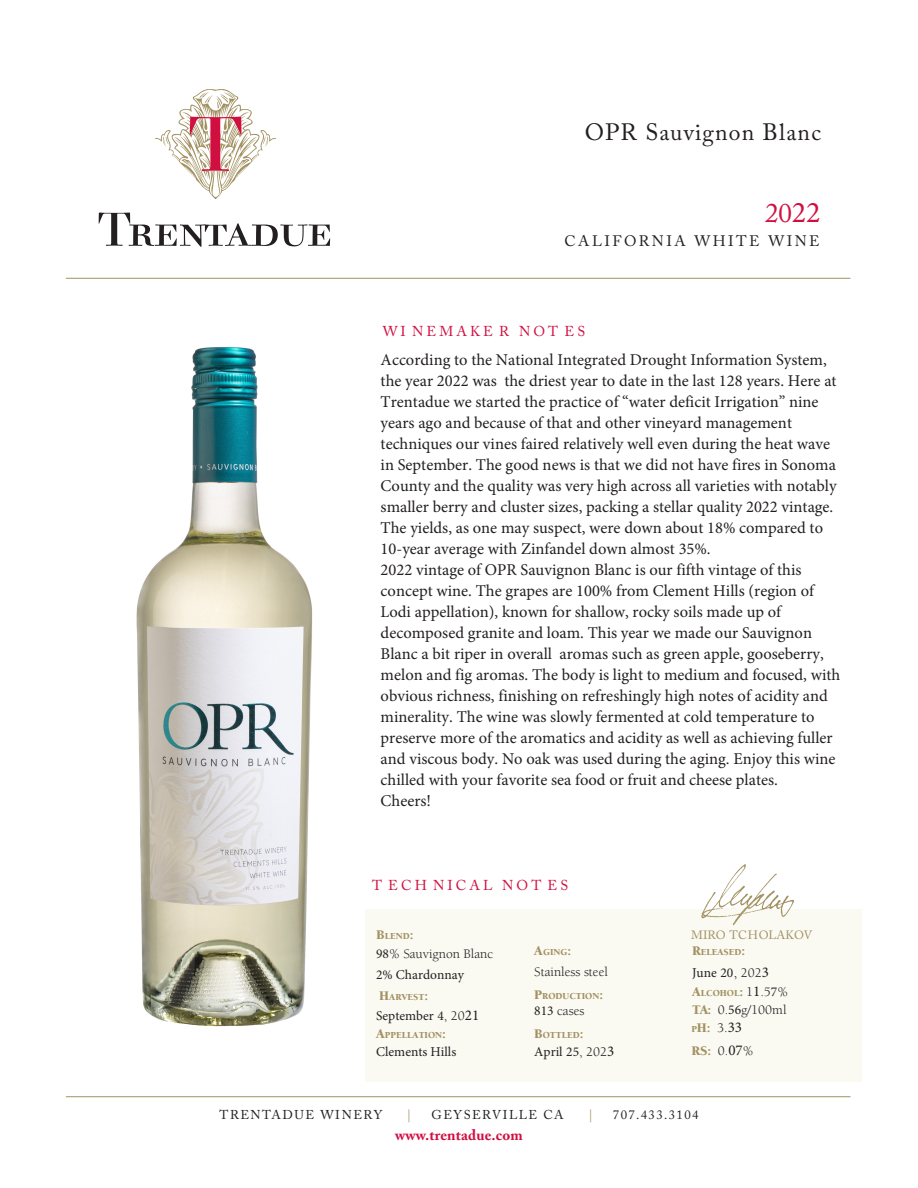
<style>
.page{position:relative;width:918px;height:1188px;background:#fff}
.page>*{position:absolute;margin:0;border:0;box-sizing:border-box;transform-origin:0 0}
.t1{font:26.85px "Adobe Caslon Pro";color:#d10e40}
.t2{font:23.55px "Adobe Caslon Pro";letter-spacing:.05em;color:#231f20}
.t3{font:16.5px/21px "Minion Pro";color:#231f20}
.t4{font:15.15px "Adobe Caslon Pro";letter-spacing:.165em;color:#231f20}
.t5{font:700 15px "Adobe Caslon Pro";letter-spacing:.01em;color:#d10e40}
.t6{font:14.25px "Adobe Caslon Pro";letter-spacing:.215em;color:#d10e40}
.t7{font:13.5px "Minion Pro";color:#231f20}
.t8{font:13.5px/17.9px "Berkeley";color:#231f20}
.t9{font:900 13.5px "Berkeley";color:#a29161}
.t10{font:12.75px "Adobe Caslon Pro";letter-spacing:.11em;color:#231f20}
.t11{font:12.75px "Adobe Caslon Pro";color:#a29161}
.t12{font:12px "Adobe Caslon Pro";color:#a29161}
.t13{font:900 9.45px "Berkeley";color:#a29161}
.s1{font-family:"Minion Pro";font-size:30px}
.s2{font-size:13.5px}
.s3{font-family:"Minion Pro"}
.s4{font-family:"Berkeley"}
.s5{font-size:15px}
.s6{font-family:"Berkeley";font-size:15px}
.s7{font-weight:400;font-size:13.5px;color:#231f20}
.s8{font-family:"Minion Pro";font-weight:400;font-size:15px;color:#231f20}
.s9{font-family:"Minion Pro";font-weight:400;font-size:13.5px;color:#231f20}
.s10{font-weight:900;color:#a29161}
.s11{font-weight:900;font-size:9.45px;color:#a29161}
.s12{font-family:"Minion Pro";font-size:15px}
.s13{font-weight:400;color:#231f20}
</style>
<div class="page">
<hr style="left:66px;top:278px;width:784px;height:1px;background:#a29161">
<hr style="left:66px;top:1096px;width:784px;height:1px;background:#a29161">
<svg style="left:99px;top:213px;width:231px;height:34px"></svg>
<svg style="left:155px;top:89px;width:121px;height:110px"></svg>
<div style="left:365px;top:909px;width:496px;height:173px;background:#faf9f2"></div>
<img style="left:701px;top:864px;width:93px;height:62px">
<img style="left:136px;top:347px;width:177px;height:680px">
<h2 class="t2" style="left:585px;top:118px;width:238px">OPR Sauvignon Blanc</h2>
<h1 class="t1" style="left:765px;top:197px;width:57px">20<span class="s1">22</span></h1>
<p class="t4" style="left:565px;top:232px;width:257px">CALIFORNIA WHITE WINE</p>
<p class="t6" style="left:383px;top:322px;width:204px">WI NEMAKE R NO T ES</p>
<p class="t3" style="left:381px;top:349px;width:461px">According to the National Integrated Drought Information System, the year 2022 was the driest year to date in the last 128 years. Here at Trentadue we started the practice of “water deficit Irrigation” nine years ago and because of that and other vineyard management techniques our vines faired relatively well even during the heat wave in September. The good news is that we did not have fires in Sonoma County and the quality was very high across all varieties with notably smaller berry and cluster sizes, packing a stellar quality 2022 vintage.<br>The yields, as one may suspect, were down about 18% compared to 10-year average with Zinfandel down almost 35%.<br>2022 vintage of OPR Sauvignon Blanc is our fifth vintage of this concept wine. The grapes are 100% from Clement Hills (region of Lodi appellation), known for shallow, rocky soils made up of decomposed granite and loam. This year we made our Sauvignon Blanc a bit riper in overall aromas such as green apple, gooseberry, melon and fig aromas. The body is light to medium and focused, with obvious richness, finishing on refreshingly high notes of acidity and minerality. The wine was slowly fermented at cold temperature to preserve more of the aromatics and acidity as well as achieving fuller and viscous body. No oak was used during the aging. Enjoy this wine chilled with your favorite sea food or fruit and cheese plates.<br>Cheers!</p>
<p class="t6" style="left:372px;top:877px;width:198px">T ECH NICAL NO T ES</p>
<p class="t13" style="left:376px;top:931px;width:39px"><span class="s2">B</span>LEND<span class="s2">:</span></p>
<p class="t8" style="left:376px;top:945px;width:118px"><span class="s3">98</span>% Sauvignon Blanc</p>
<p class="t7" style="left:376px;top:966px;width:89px">2% Chardonnay</p>
<p class="t13" style="left:379px;top:992px;width:50px"><span class="s2">H</span>ARVEST<span class="s2">:</span></p>
<p class="t7" style="left:376px;top:1006px;width:105px">September 4<span class="s4">, 20</span><span class="s5">21</span></p>
<p class="t13" style="left:376px;top:1030px;width:71px"><span class="s2">A</span>PPELLATION<span class="s2">:</span></p>
<p class="t7" style="left:376px;top:1043px;width:82px">Clements Hills</p>
<p class="t13" style="left:534px;top:947px;width:39px"><span class="s2">A</span>GING<span class="s2">:</span></p>
<p class="t8" style="left:534px;top:963px;width:75px">Stainless steel</p>
<p class="t13" style="left:534px;top:991px;width:70px"><span class="s2">P</span>RODUCTION<span class="s2">:</span></p>
<p class="t8" style="left:534px;top:1002px;width:52px"><span class="s3">813</span> cases</p>
<p class="t13" style="left:534px;top:1030px;width:51px"><span class="s2">B</span>OTTLED<span class="s2">:</span></p>
<p class="t7" style="left:534px;top:1043px;width:82px">April 25<span class="s4">, 202</span><span class="s5">3</span></p>
<p class="t12" style="left:691px;top:928px;width:123px">MIRO TCHOLAKOV</p>
<p class="t13" style="left:692px;top:947px;width:55px"><span class="s2">R</span>ELEASED<span class="s2">:</span></p>
<p class="t7" style="left:692px;top:964px;width:78px">June 20<span class="s6">,</span> <span class="s4">202</span><span class="s5">3</span></p>
<p class="t13" style="left:692px;top:988px;width:98px"><span class="s2">A</span>LCOHOL<span class="s2">:</span> <span class="s7">1</span><span class="s8">1</span><span class="s7">.5</span><span class="s9">7</span><span class="s7">%</span></p>
<p class="t8" style="left:691px;top:1001px;width:97px"><span class="s10">TA:</span> 0.<span class="s3">56</span>g/100ml<br><span class="s11">P</span><span class="s10">H:</span> 3.<span class="s12">33</span></p>
<p class="t9" style="left:691px;top:1043px;width:64px">RS: <span class="s13">0.</span><span class="s8">07</span><span class="s13">%</span></p>
<p class="t10" style="left:220px;top:1107px;width:164px">TRENTADUE WINERY</p>
<p class="t11" style="left:407px;top:1107px;width:6px">|</p>
<p class="t10" style="left:431px;top:1107px;width:134px">GEYSERVILLE CA</p>
<p class="t11" style="left:588px;top:1107px;width:6px">|</p>
<p class="t10" style="left:613px;top:1107px;width:87px">707.433.3104</p>
<p class="t5" style="left:395px;top:1126px;width:129px">www.trentadue.com</p>
</div>
